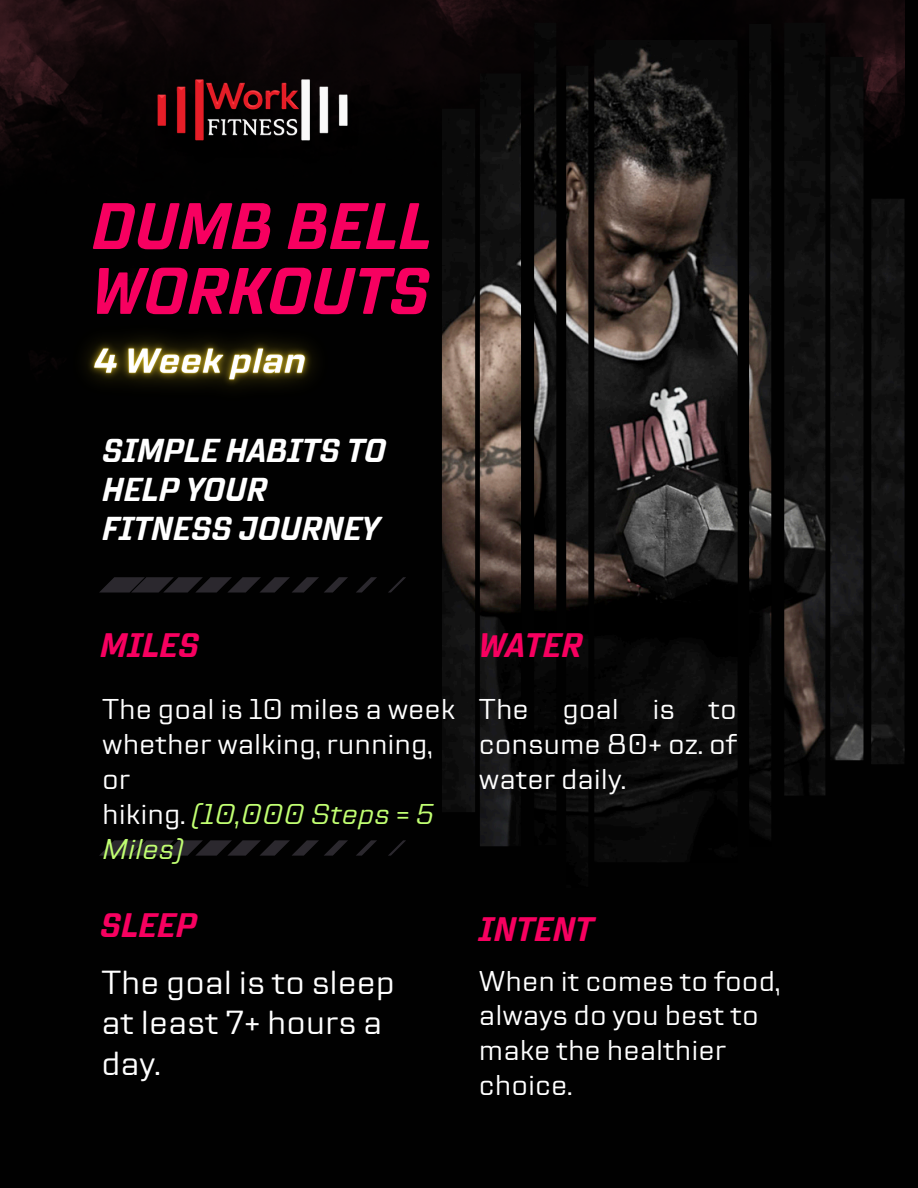
<style>
.page{position:relative;width:918px;height:1188px;background:#010101}
.page>*{position:absolute;margin:0;border:0;box-sizing:border-box;transform-origin:0 0}
.t1{font:italic 700 65.55px/64.8px "TT Lakes Neue Cond";color:#f70060}
.t2{font:italic 700 33.9px "TT Lakes Neue Cond";color:#f70060}
.t3{font:33.15px/40.5px "TT Lakes Neue";color:#fff}
.t4{font:italic 700 33px/39.3px "TT Lakes Neue Cond";color:#fff}
.t5{font:28.5px/34.8px "TT Lakes Neue";color:#fff}
.t6{font:italic 28.5px/34.8px "TT Lakes Neue";color:#c1ff72}
.s1{font-style:normal;color:#fff}
</style>
<div class="page">
<img style="left:0;top:0;width:905px;height:286px">
<img style="left:442px;top:23px;width:463px;height:839px">
<svg style="left:99px;top:577px;width:249px;height:16px"></svg>
<svg style="left:356px;top:577px;width:21px;height:16px"></svg>
<svg style="left:388px;top:577px;width:18px;height:16px"></svg>
<svg style="left:99px;top:840px;width:249px;height:16px"></svg>
<svg style="left:356px;top:840px;width:21px;height:16px"></svg>
<svg style="left:388px;top:840px;width:18px;height:16px"></svg>
<img style="left:105px;top:11px;width:295px;height:197px">
<img style="left:52px;top:337px;width:262px;height:50px">
<p class="t1" style="left:92px;top:194px;width:342px">DUMB BELL<br>WORKOUTS</p>
<p class="t4" style="left:102px;top:431px;width:286px">SIMPLE HABITS TO<br>HELP YOUR</p>
<p class="t4" style="left:102px;top:509px;width:278px">FITNESS JOURNEY</p>
<p class="t2" style="left:100px;top:622px;width:100px">MILES</p>
<p class="t5" style="left:102px;top:692px;width:355px">The goal is 10 miles a week</p>
<p class="t5" style="left:102px;top:727px;width:332px">whether walking, running, or</p>
<p class="t6" style="left:102px;top:797px;width:334px"><span class="s1">hiking.</span> (10,000 Steps = 5<br>Miles)</p>
<p class="t2" style="left:479px;top:622px;width:105px">WATER</p>
<p class="t5" style="left:479px;top:692px;width:259px;text-align:justify">The goal is to consume 80+ oz. of water daily.</p>
<h2 class="t2" style="left:100px;top:901px;width:98px">SLEEP</h2>
<p class="t3" style="left:101px;top:962px;width:295px">The goal is to sleep at least 7+ hours a day.</p>
<p class="t5" style="left:479px;top:963px;width:302px">When it comes to food, always do you best to make the healthier choice.</p>
<p class="t2" style="left:479px;top:905px;width:116px">INTENT</p>
</div>
